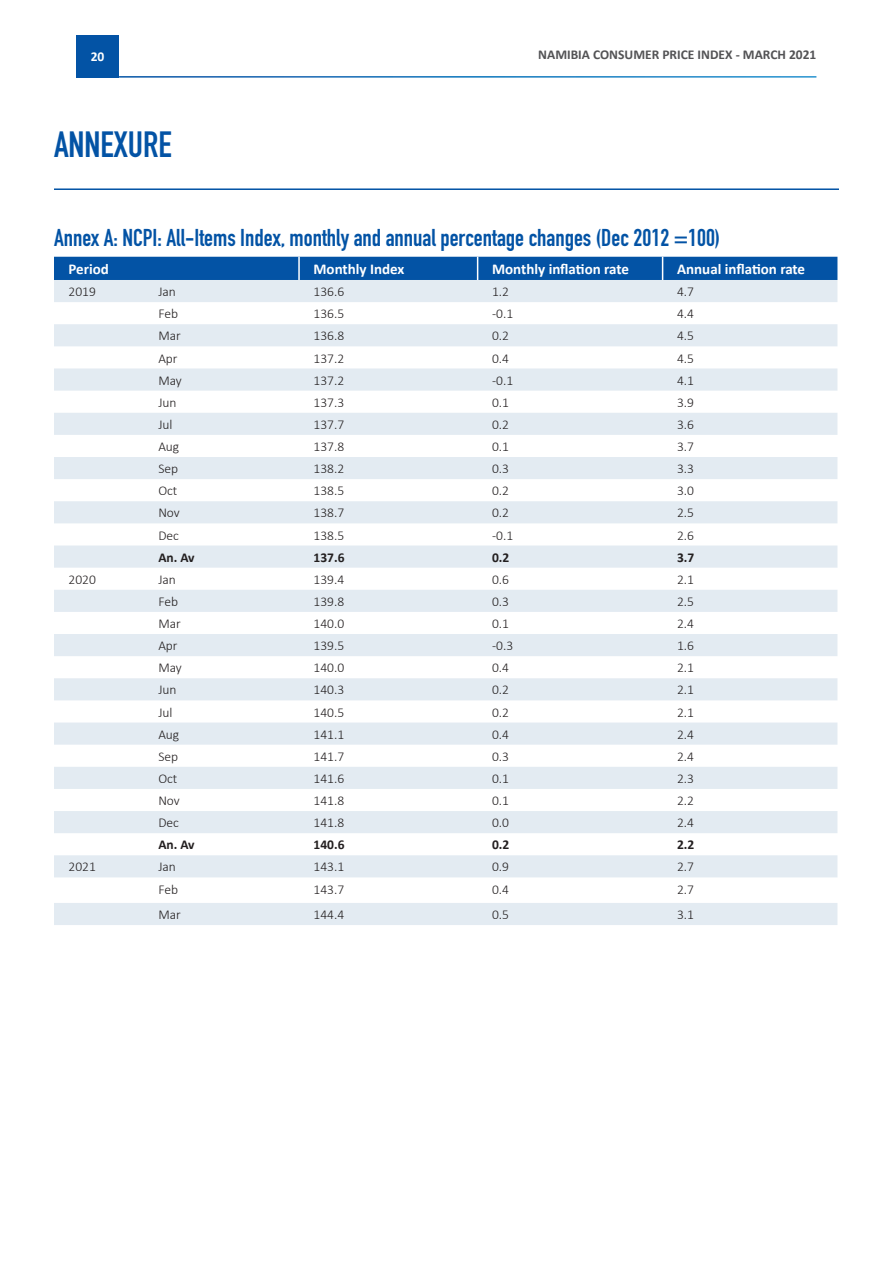
<style>
.page{position:relative;width:893px;height:1263px;background:#fff}
.page>*{position:absolute;margin:0;border:0;box-sizing:border-box;transform-origin:0 0}
.t1{font:700 36px "DIN Condensed";color:#0353a5}
.t2{font:700 24px "DIN Condensed";color:#0353a5}
.t3{font:700 15px "Calibri";color:#fff}
.t4{font:300 13.5px "Calibri";color:#231f20}
.t5{font:700 13.5px "Calibri";color:#535355}
.t6{font:700 13.5px "Calibri";color:#231f20}
.t7{font:700 13.5px "Calibri";color:#fff}
</style>
<div class="page">
<div style="left:76px;top:35px;width:43px;height:42px;background:#0353a5"></div>
<hr style="left:54px;top:188px;width:785px;height:2px;background:#0353a5">
<svg style="left:54px;top:280px;width:783px;height:645px"></svg>
<div style="left:54px;top:855px;width:783px;height:22px;background:#e3ebf2"></div>
<div style="left:54px;top:257px;width:783px;height:23px;background:#0353a5"></div>
<p class="t7" style="left:91px;top:48px;width:15px">20</p>
<p class="t5" style="left:538px;top:46px;width:280px">NAMIBIA CONSUMER PRICE INDEX - MARCH 2021</p>
<p class="t1" style="left:54px;top:121px;width:119px">ANNEXURE</p>
<p class="t2" style="left:54px;top:222px;width:668px">Annex A: NCPI: All-Items Index, monthly and annual percentage changes (Dec 2012 =100)</p>
<p class="t3" style="left:69px;top:260px;width:42px">Period</p>
<p class="t3" style="left:314px;top:260px;width:92px">Monthly Index</p>
<p class="t3" style="left:492px;top:260px;width:138px">Monthly inflation rate</p>
<p class="t3" style="left:677px;top:260px;width:130px">Annual inflation rate</p>
<p class="t4" style="left:69px;top:283px;width:29px">2019</p>
<p class="t4" style="left:158px;top:283px;width:19px">Jan</p>
<p class="t4" style="left:314px;top:283px;width:32px">136.6</p>
<p class="t4" style="left:492px;top:283px;width:18px">1.2</p>
<p class="t4" style="left:677px;top:283px;width:18px">4.7</p>
<p class="t4" style="left:158px;top:305px;width:21px">Feb</p>
<p class="t4" style="left:314px;top:305px;width:32px">136.5</p>
<p class="t4" style="left:492px;top:305px;width:23px">-0.1</p>
<p class="t4" style="left:677px;top:305px;width:18px">4.4</p>
<p class="t4" style="left:158px;top:327px;width:24px">Mar</p>
<p class="t4" style="left:314px;top:327px;width:32px">136.8</p>
<p class="t4" style="left:492px;top:327px;width:18px">0.2</p>
<p class="t4" style="left:677px;top:327px;width:18px">4.5</p>
<p class="t4" style="left:158px;top:350px;width:21px">Apr</p>
<p class="t4" style="left:314px;top:350px;width:32px">137.2</p>
<p class="t4" style="left:492px;top:350px;width:18px">0.4</p>
<p class="t4" style="left:677px;top:350px;width:18px">4.5</p>
<p class="t4" style="left:158px;top:372px;width:25px">May</p>
<p class="t4" style="left:314px;top:372px;width:32px">137.2</p>
<p class="t4" style="left:492px;top:372px;width:23px">-0.1</p>
<p class="t4" style="left:677px;top:372px;width:18px">4.1</p>
<p class="t4" style="left:158px;top:394px;width:20px">Jun</p>
<p class="t4" style="left:314px;top:394px;width:32px">137.3</p>
<p class="t4" style="left:492px;top:394px;width:18px">0.1</p>
<p class="t4" style="left:677px;top:394px;width:18px">3.9</p>
<p class="t4" style="left:158px;top:416px;width:16px">Jul</p>
<p class="t4" style="left:314px;top:416px;width:32px">137.7</p>
<p class="t4" style="left:492px;top:416px;width:18px">0.2</p>
<p class="t4" style="left:677px;top:416px;width:18px">3.6</p>
<p class="t4" style="left:158px;top:438px;width:22px">Aug</p>
<p class="t4" style="left:314px;top:438px;width:32px">137.8</p>
<p class="t4" style="left:492px;top:438px;width:18px">0.1</p>
<p class="t4" style="left:677px;top:438px;width:18px">3.7</p>
<p class="t4" style="left:158px;top:460px;width:21px">Sep</p>
<p class="t4" style="left:314px;top:460px;width:32px">138.2</p>
<p class="t4" style="left:492px;top:460px;width:18px">0.3</p>
<p class="t4" style="left:677px;top:460px;width:18px">3.3</p>
<p class="t4" style="left:158px;top:482px;width:21px">Oct</p>
<p class="t4" style="left:314px;top:482px;width:32px">138.5</p>
<p class="t4" style="left:492px;top:482px;width:18px">0.2</p>
<p class="t4" style="left:677px;top:482px;width:18px">3.0</p>
<p class="t4" style="left:158px;top:504px;width:23px">Nov</p>
<p class="t4" style="left:314px;top:504px;width:32px">138.7</p>
<p class="t4" style="left:492px;top:504px;width:18px">0.2</p>
<p class="t4" style="left:677px;top:504px;width:18px">2.5</p>
<p class="t4" style="left:158px;top:527px;width:22px">Dec</p>
<p class="t4" style="left:314px;top:527px;width:32px">138.5</p>
<p class="t4" style="left:492px;top:527px;width:23px">-0.1</p>
<p class="t4" style="left:677px;top:527px;width:18px">2.6</p>
<p class="t6" style="left:158px;top:549px;width:38px">An. Av</p>
<p class="t6" style="left:314px;top:549px;width:32px">137.6</p>
<p class="t6" style="left:492px;top:549px;width:19px">0.2</p>
<p class="t6" style="left:677px;top:549px;width:19px">3.7</p>
<p class="t4" style="left:69px;top:571px;width:29px">2020</p>
<p class="t4" style="left:158px;top:571px;width:19px">Jan</p>
<p class="t4" style="left:314px;top:571px;width:32px">139.4</p>
<p class="t4" style="left:492px;top:571px;width:18px">0.6</p>
<p class="t4" style="left:677px;top:571px;width:18px">2.1</p>
<p class="t4" style="left:158px;top:593px;width:21px">Feb</p>
<p class="t4" style="left:314px;top:593px;width:32px">139.8</p>
<p class="t4" style="left:492px;top:593px;width:18px">0.3</p>
<p class="t4" style="left:677px;top:593px;width:18px">2.5</p>
<p class="t4" style="left:158px;top:615px;width:24px">Mar</p>
<p class="t4" style="left:314px;top:615px;width:32px">140.0</p>
<p class="t4" style="left:492px;top:615px;width:18px">0.1</p>
<p class="t4" style="left:677px;top:615px;width:18px">2.4</p>
<p class="t4" style="left:158px;top:637px;width:21px">Apr</p>
<p class="t4" style="left:314px;top:637px;width:32px">139.5</p>
<p class="t4" style="left:492px;top:637px;width:23px">-0.3</p>
<p class="t4" style="left:677px;top:637px;width:18px">1.6</p>
<p class="t4" style="left:158px;top:659px;width:25px">May</p>
<p class="t4" style="left:314px;top:659px;width:32px">140.0</p>
<p class="t4" style="left:492px;top:659px;width:18px">0.4</p>
<p class="t4" style="left:677px;top:659px;width:18px">2.1</p>
<p class="t4" style="left:158px;top:681px;width:20px">Jun</p>
<p class="t4" style="left:314px;top:681px;width:32px">140.3</p>
<p class="t4" style="left:492px;top:681px;width:18px">0.2</p>
<p class="t4" style="left:677px;top:681px;width:18px">2.1</p>
<p class="t4" style="left:158px;top:704px;width:16px">Jul</p>
<p class="t4" style="left:314px;top:704px;width:32px">140.5</p>
<p class="t4" style="left:492px;top:704px;width:18px">0.2</p>
<p class="t4" style="left:677px;top:704px;width:18px">2.1</p>
<p class="t4" style="left:158px;top:726px;width:22px">Aug</p>
<p class="t4" style="left:314px;top:726px;width:32px">141.1</p>
<p class="t4" style="left:492px;top:726px;width:18px">0.4</p>
<p class="t4" style="left:677px;top:726px;width:18px">2.4</p>
<p class="t4" style="left:158px;top:748px;width:21px">Sep</p>
<p class="t4" style="left:314px;top:748px;width:32px">141.7</p>
<p class="t4" style="left:492px;top:748px;width:18px">0.3</p>
<p class="t4" style="left:677px;top:748px;width:18px">2.4</p>
<p class="t4" style="left:158px;top:770px;width:21px">Oct</p>
<p class="t4" style="left:314px;top:770px;width:32px">141.6</p>
<p class="t4" style="left:492px;top:770px;width:18px">0.1</p>
<p class="t4" style="left:677px;top:770px;width:18px">2.3</p>
<p class="t4" style="left:158px;top:792px;width:23px">Nov</p>
<p class="t4" style="left:314px;top:792px;width:32px">141.8</p>
<p class="t4" style="left:492px;top:792px;width:18px">0.1</p>
<p class="t4" style="left:677px;top:792px;width:18px">2.2</p>
<p class="t4" style="left:158px;top:814px;width:22px">Dec</p>
<p class="t4" style="left:314px;top:814px;width:32px">141.8</p>
<p class="t4" style="left:492px;top:814px;width:18px">0.0</p>
<p class="t4" style="left:677px;top:814px;width:18px">2.4</p>
<p class="t6" style="left:158px;top:836px;width:38px">An. Av</p>
<p class="t6" style="left:314px;top:836px;width:32px">140.6</p>
<p class="t6" style="left:492px;top:836px;width:19px">0.2</p>
<p class="t6" style="left:677px;top:836px;width:19px">2.2</p>
<p class="t4" style="left:69px;top:858px;width:29px">2021</p>
<p class="t4" style="left:158px;top:858px;width:19px">Jan</p>
<p class="t4" style="left:314px;top:858px;width:32px">143.1</p>
<p class="t4" style="left:492px;top:858px;width:18px">0.9</p>
<p class="t4" style="left:677px;top:858px;width:18px">2.7</p>
<p class="t4" style="left:158px;top:881px;width:21px">Feb</p>
<p class="t4" style="left:314px;top:881px;width:32px">143.7</p>
<p class="t4" style="left:492px;top:881px;width:18px">0.4</p>
<p class="t4" style="left:677px;top:881px;width:18px">2.7</p>
<p class="t4" style="left:158px;top:906px;width:24px">Mar</p>
<p class="t4" style="left:314px;top:906px;width:32px">144.4</p>
<p class="t4" style="left:492px;top:906px;width:18px">0.5</p>
<p class="t4" style="left:677px;top:906px;width:18px">3.1</p>
</div>
